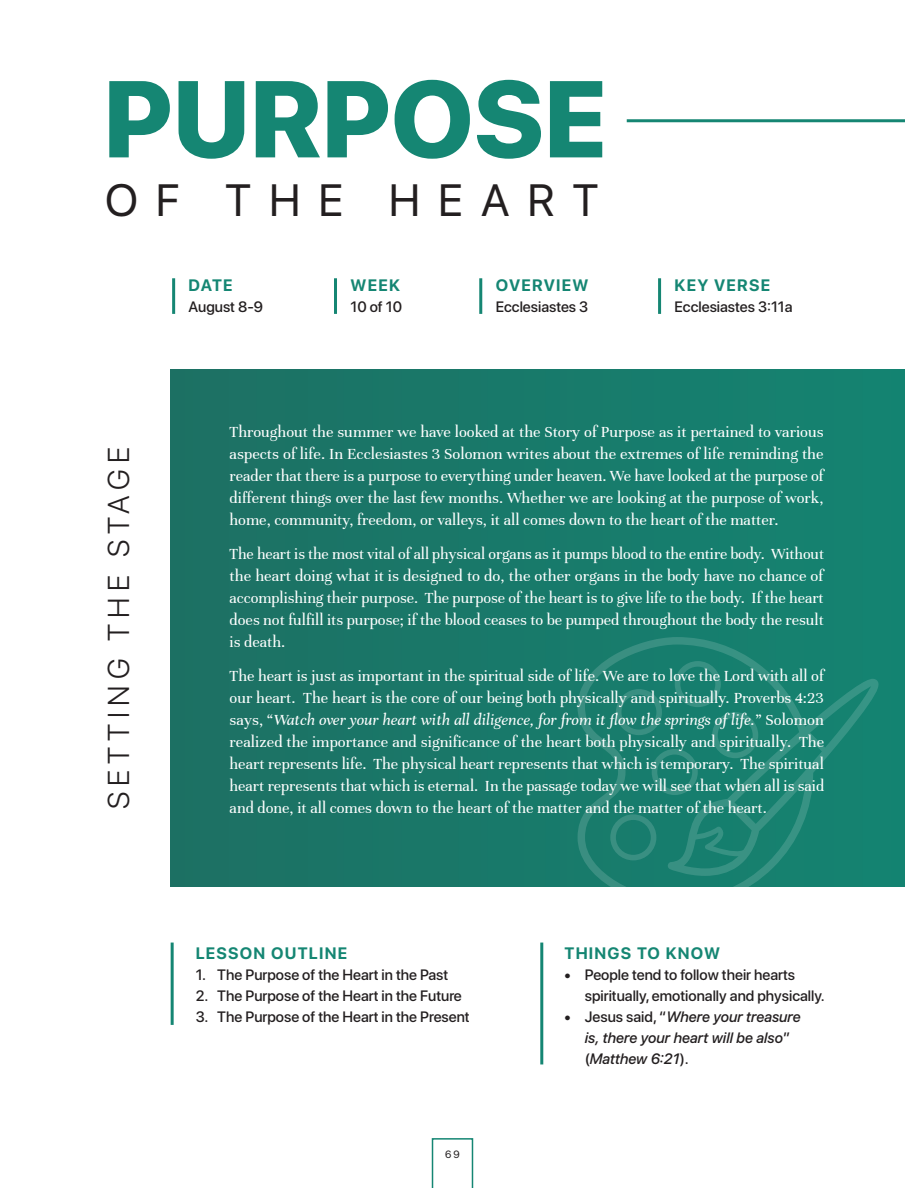
<style>
.page{position:relative;width:905px;height:1188px;background:#fff}
.page>*{position:absolute;margin:0;border:0;box-sizing:border-box;transform-origin:0 0}
.t1{font:800 108.3px "SF Pro Display";color:#158673}
.t2{font:45px "SF Pro Display";letter-spacing:.4em;color:#231f20}
.t3{font:300 30px "SF Pro Display";letter-spacing:.2em;color:#231f20}
.body_copy{font:16.5px/22.2px "Unna";color:#fff;text-align:justify}
.t4{font:700 16.5px "SF Pro Display";letter-spacing:.075em;color:#158673}
.t5{font:500 15px/21px "SF Pro Display";color:#231f20}
.t6{font:italic 500 15px/21px "SF Pro Display";color:#231f20}
.t7{font:10.5px "SF Pro Display";color:#231f20}
.s1{font-style:italic}
.s2{font-style:normal}
</style>
<div class="page">
<img style="left:171px;top:370px;width:733px;height:516px">
<hr style="left:658px;top:280px;width:3px;height:32px;background:#158673">
<hr style="left:172px;top:280px;width:3px;height:32px;background:#158673">
<hr style="left:334px;top:280px;width:3px;height:32px;background:#158673">
<hr style="left:628px;top:119px;width:276px;height:3px;background:#158673">
<hr style="left:479px;top:280px;width:3px;height:32px;background:#158673">
<svg style="left:577px;top:637px;width:303px;height:250px;background:#1b8271"></svg>
<svg style="left:691px;top:826px;width:55px;height:30px;background:#218575"></svg>
<svg style="left:801px;top:728px;width:28px;height:27px"></svg>
<svg style="left:616px;top:661px;width:142px;height:134px;background:#1c8071"></svg>
<svg style="left:610px;top:814px;width:46px;height:46px;background:#228273"></svg>
<hr style="left:171px;top:944px;width:3px;height:79px;background:#158673">
<hr style="left:540px;top:944px;width:3px;height:119px;background:#158673">
<svg style="left:432px;top:1138px;width:41px;height:50px"></svg>
<p class="t1" style="left:104px;top:41px;width:505px">PURPOSE</p>
<p class="t2" style="left:105px;top:168px;width:495px">OF THE HEART</p>
<p class="t4" style="left:189px;top:274px;width:45px">DATE</p>
<p class="t5" style="left:189px;top:296px;width:76px">August 8-9</p>
<p class="t4" style="left:350px;top:274px;width:51px">WEEK</p>
<p class="t5" style="left:350px;top:296px;width:53px">10 of 10</p>
<p class="t4" style="left:496px;top:274px;width:94px">OVERVIEW</p>
<p class="t5" style="left:496px;top:296px;width:94px">Ecclesiastes 3</p>
<p class="t4" style="left:674px;top:274px;width:97px">KEY VERSE</p>
<p class="t5" style="left:674px;top:296px;width:119px">Ecclesiastes 3:11a</p>
<h3 class="t3" style="left:97px;top:809px;width:364px;rotate:-90deg">SETTING THE STAGE</h3>
<p class="body_copy" style="left:230px;top:420px;width:595px">Throughout the summer we have looked at the Story of Purpose as it pertained to various aspects of life. In Ecclesiastes 3 Solomon writes about the extremes of life reminding the reader that there is a purpose to everything under heaven. We have looked at the purpose of different things over the last few months. Whether we are looking at the purpose of work, home, community, freedom, or valleys, it all comes down to the heart of the matter.</p>
<p class="body_copy" style="left:230px;top:542px;width:596px">The heart is the most vital of all physical organs as it pumps blood to the entire body. Without the heart doing what it is designed to do, the other organs in the body have no chance of accomplishing their purpose. The purpose of the heart is to give life to the body. If the heart does not fulfill its purpose; if the blood ceases to be pumped throughout the body the result is death.</p>
<p class="body_copy" style="left:230px;top:664px;width:596px">The heart is just as important in the spiritual side of life. We are to love the Lord with all of our heart. The heart is the core of our being both physically and spiritually. Proverbs 4:23 says, “<span class="s1">Watch over your heart with all diligence, for from it flow the springs of life.</span>” Solomon realized the importance and significance of the heart both physically and spiritually. The heart represents life. The physical heart represents that which is temporary. The spiritual heart represents that which is eternal. In the passage today we will see that when all is said and done, it all comes down to the heart of the matter and the matter of the heart.</p>
<p class="t4" style="left:196px;top:942px;width:153px">LESSON OUTLINE</p>
<p class="t5" style="left:196px;top:964px;width:254px">1. The Purpose of the Heart in the Past</p>
<p class="t5" style="left:196px;top:985px;width:268px">2. The Purpose of the Heart in the Future</p>
<p class="t5" style="left:196px;top:1006px;width:275px">3. The Purpose of the Heart in the Present</p>
<p class="t7" style="left:445px;top:1147px;width:16px">69</p>
<p class="t4" style="left:564px;top:942px;width:157px">THINGS TO KNOW</p>
<p class="t5" style="left:584px;top:964px;width:241px;text-indent:-20px">• People tend to follow their hearts spiritually, emotionally and physically.</p>
<p class="t6" style="left:584px;top:1006px;width:217px;text-indent:-20px"><span class="s2">• Jesus said, “</span>Where your treasure is, there your heart will be also<span class="s2">” (</span>Matthew 6:21<span class="s2">).</span></p>
</div>
